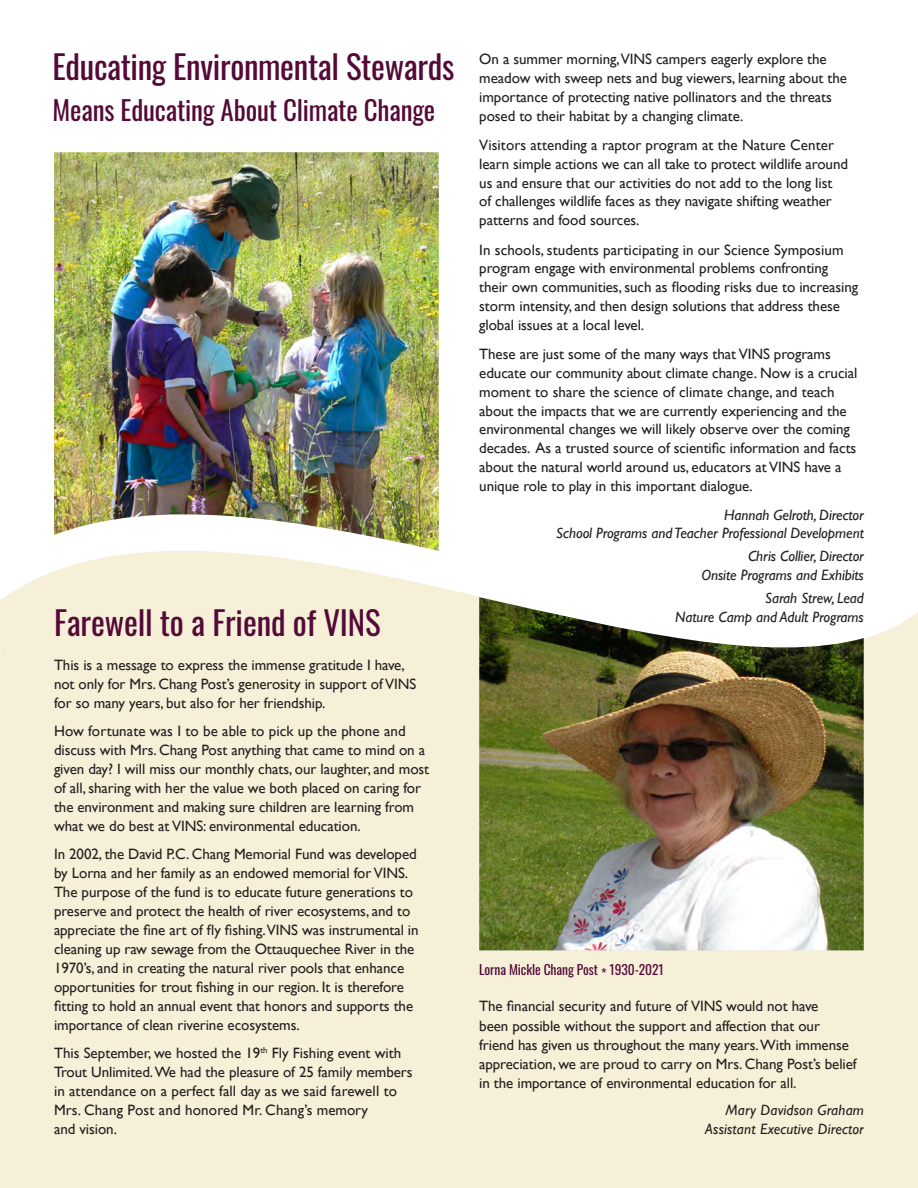
<style>
.page{position:relative;width:918px;height:1188px;background:#fff}
.page>*{position:absolute;margin:0;border:0;box-sizing:border-box;transform-origin:0 0}
.t1{font:33px "Oswald";letter-spacing:-.01em;color:#530a37}
.t2{font:27px "Oswald";letter-spacing:-.005em;color:#530a37}
.VINS_text{font:15px/19px "Gill Sans";letter-spacing:-.005em;color:#231f20}
.VINS_text-2{font:italic 15px/18.8px "Gill Sans";letter-spacing:-.005em;color:#231f20;text-align:right}
.t3{font:13.5px "Oswald";letter-spacing:-.005em;color:#530a37}
</style>
<div class="page">
<svg style="left:0;top:551px;width:918px;height:105px;fill:#f6f0d8"></svg>
<div style="left:0;top:656px;width:918px;height:532px;background:#f6f0d8"></div>
<img style="left:54px;top:152px;width:385px;height:399px">
<img style="left:479px;top:597px;width:385px;height:353px">
<p class="t1" style="left:52px;top:38px;width:403px">Educating Environmental Stewards</p>
<p class="t2" style="left:52px;top:86px;width:384px">Means Educating About Climate Change</p>
<p class="t1" style="left:54px;top:593px;width:328px">Farewell to a Friend of VINS</p>
<p class="VINS_text" style="left:54px;top:655px;width:364px">This is a message to express the immense gratitude I have, not only for Mrs. Chang Post’s generosity in support of VINS for so many years, but also for her friendship.</p>
<p class="VINS_text" style="left:54px;top:721px;width:377px">How fortunate was I to be able to pick up the phone and discuss with Mrs. Chang Post anything that came to mind on a given day? I will miss our monthly chats, our laughter, and most of all, sharing with her the value we both placed on caring for the environment and making sure children are learning from what we do best at VINS: environmental education.</p>
<p class="VINS_text" style="left:54px;top:844px;width:366px">In 2002, the David P.C. Chang Memorial Fund was developed by Lorna and her family as an endowed memorial for VINS.<br>The purpose of the fund is to educate future generations to preserve and protect the health of river ecosystems, and to appreciate the fine art of fly fishing.VINS was instrumental in cleaning up raw sewage from the Ottauquechee River in the 1970’s, and in creating the natural river pools that enhance opportunities for trout fishing in our region. It is therefore fitting to hold an annual event that honors and supports the importance of clean riverine ecosystems.</p>
<p class="VINS_text" style="left:54px;top:1043px;width:360px">This September, we hosted the 19<sup>th</sup> Fly Fishing event with Trout Unlimited.We had the pleasure of 25 family members in attendance on a perfect fall day as we said farewell to Mrs. Chang Post and honored Mr. Chang’s memory<br>and vision.</p>
<p class="VINS_text" style="left:479px;top:50px;width:369px">On a summer morning, VINS campers eagerly explore the meadow with sweep nets and bug viewers, learning about the importance of protecting native pollinators and the threats posed to their habitat by a changing climate.</p>
<p class="VINS_text" style="left:479px;top:136px;width:370px">Visitors attending a raptor program at the Nature Center learn simple actions we can all take to protect wildlife around us and ensure that our activities do not add to the long list of challenges wildlife faces as they navigate shifting weather patterns and food sources.</p>
<p class="VINS_text" style="left:479px;top:240px;width:380px">In schools, students participating in our Science Symposium program engage with environmental problems confronting their own communities, such as flooding risks due to increasing storm intensity, and then design solutions that address these global issues at a local level.</p>
<p class="VINS_text" style="left:479px;top:345px;width:380px">These are just some of the many ways that VINS programs educate our community about climate change. Now is a crucial moment to share the science of climate change, and teach about the impacts that we are currently experiencing and the environmental changes we will likely observe over the coming decades. As a trusted source of scientific information and facts about the natural world around us, educators at VINS have a unique role to play in this important dialogue.</p>
<p class="VINS_text-2" style="left:556px;top:505px;width:309px">Hannah Gelroth, Director<br>School Programs and Teacher Professional Development</p>
<p class="VINS_text-2" style="left:701px;top:547px;width:164px">Chris Collier, Director<br>Onsite Programs and Exhibits</p>
<p class="VINS_text-2" style="left:675px;top:589px;width:190px">Sarah Strew, Lead<br>Nature Camp and Adult Programs</p>
<p class="t3" style="left:479px;top:957px;width:186px">Lorna Mickle Chang Post * 1930-2021</p>
<p class="VINS_text" style="left:479px;top:997px;width:379px">The financial security and future of VINS would not have<br>been possible without the support and affection that our friend has given us throughout the many years. With immense appreciation, we are proud to carry on Mrs. Chang Post’s belief in the importance of environmental education for all.</p>
<p class="VINS_text-2" style="left:705px;top:1100px;width:160px">Mary Davidson Graham<br>Assistant Executive Director</p>
</div>
